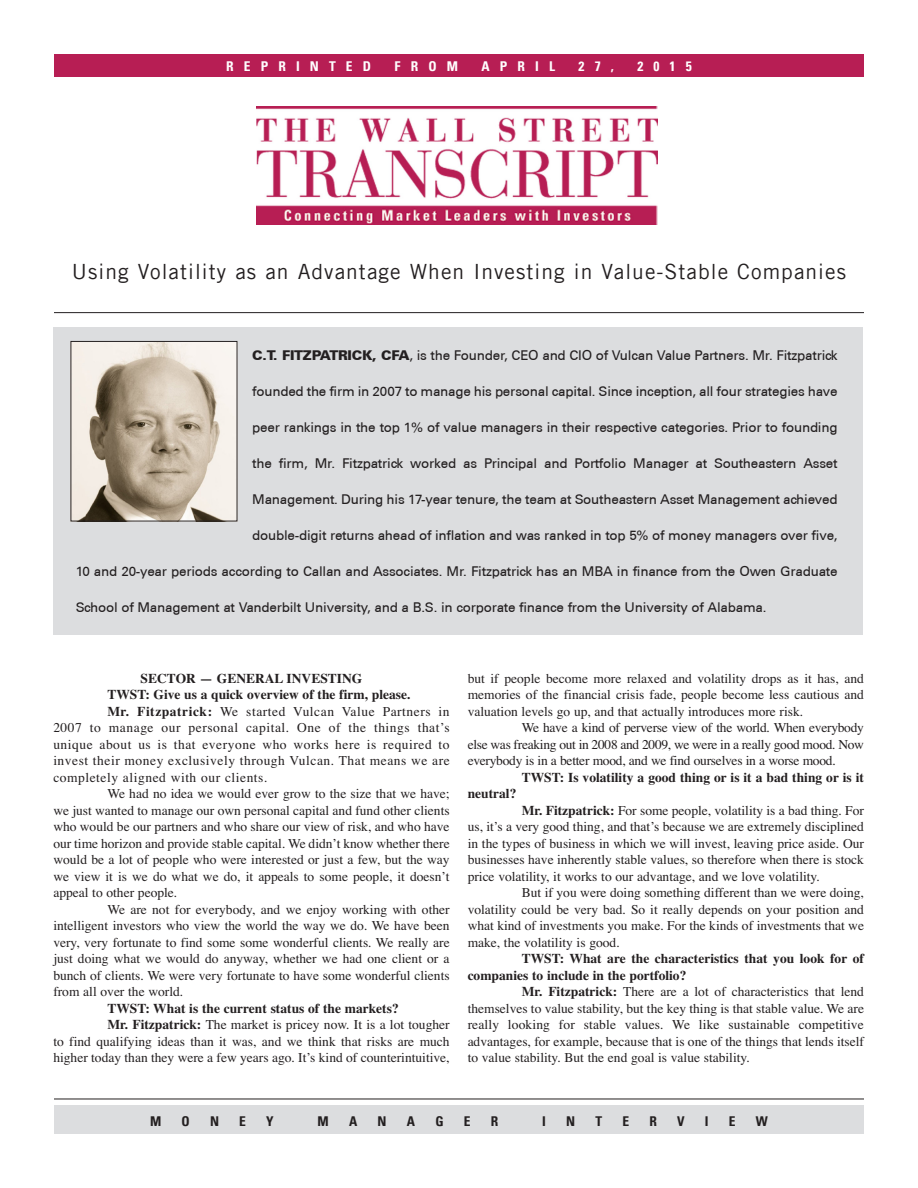
<style>
.page{position:relative;width:918px;height:1188px;background:#fff}
.page>*{position:absolute;margin:0;border:0;box-sizing:border-box;transform-origin:0 0}
.Industry{font:21px "Trade Gothic LT";letter-spacing:.05em;color:#231f20}
.Regular_Pullquote{font:13.5px/16.5px "Times";color:#231f20;text-align:justify}
.Biography_USE_THIS_O{font:500 13.5px "Univers CE";letter-spacing:-.02em;color:#231f20}
.Regular_Pullquote-2{font:700 13.5px/16.5px "Times";color:#231f20}
.t1{font:700 condensed 13.5px "Univers LT";letter-spacing:.75em;color:#fff}
.t2{font:700 condensed 13.5px "Univers LT";color:#231f20}
.s1{font-weight:900}
.s2{font-weight:700}
</style>
<div class="page">
<div style="left:53px;top:327px;width:810px;height:307px;background:#dcdddf"></div>
<hr style="left:54px;top:312px;width:810px;height:1px;background:#231f20">
<div style="left:54px;top:1105px;width:810px;height:29px;background:#dcdddf"></div>
<hr style="left:54px;top:1099px;width:810px;height:1px;background:#231f20">
<div style="left:54px;top:54px;width:810px;height:22px;background:#b71e54"></div>
<img style="left:257px;top:107px;width:401px;height:117px">
<img style="left:73px;top:343px;width:162px;height:176px">
<div style="left:71px;top:341px;width:166px;height:180px;border:1px solid #231f20"></div>
<p class="t1" style="left:226px;top:58px;width:146px">REPRINTED</p>
<p class="t1" style="left:395px;top:58px;width:65px">FROM</p>
<p class="t1" style="left:482px;top:58px;width:75px">APRIL</p>
<p class="t1" style="left:579px;top:58px;width:37px">27,</p>
<p class="t1" style="left:637px;top:58px;width:56px">2015</p>
<p class="Industry" style="left:72px;top:259px;width:776px">Using Volatility as an Advantage When Investing in Value-Stable Companies</p>
<p class="Biography_USE_THIS_O" style="left:252px;top:347px;width:587px"><span class="s1">C.T. FITZPATRICK, CFA</span>, is the Founder, CEO and CIO of Vulcan Value Partners. Mr. Fitzpatrick</p>
<p class="Biography_USE_THIS_O" style="left:252px;top:383px;width:587px">founded the firm in 2007 to manage his personal capital. Since inception, all four strategies have</p>
<p class="Biography_USE_THIS_O" style="left:252px;top:419px;width:587px">peer rankings in the top 1% of value managers in their respective categories. Prior to founding</p>
<p class="Biography_USE_THIS_O" style="left:252px;top:455px;width:587px">the firm, Mr. Fitzpatrick worked as Principal and Portfolio Manager at Southeastern Asset</p>
<p class="Biography_USE_THIS_O" style="left:252px;top:491px;width:587px">Management. During his 17-year tenure, the team at Southeastern Asset Management achieved</p>
<p class="Biography_USE_THIS_O" style="left:252px;top:527px;width:587px">double-digit returns ahead of inflation and was ranked in top 5% of money managers over five,</p>
<p class="Biography_USE_THIS_O" style="left:76px;top:563px;width:763px">10 and 20-year periods according to Callan and Associates. Mr. Fitzpatrick has an MBA in finance from the Owen Graduate</p>
<p class="Biography_USE_THIS_O" style="left:76px;top:599px;width:692px">School of Management at Vanderbilt University, and a B.S. in corporate finance from the University of Alabama.</p>
<p class="Regular_Pullquote-2" style="left:141px;top:670px;width:223px">SECTOR — GENERAL INVESTING</p>
<p class="Regular_Pullquote-2" style="left:107px;top:687px;width:305px">TWST: Give us a quick overview of the firm, please.</p>
<p class="Regular_Pullquote" style="left:53px;top:704px;width:398px;text-indent:54px"><span class="s2">Mr. Fitzpatrick:</span> We started Vulcan Value Partners in 2007 to manage our personal capital. One of the things that’s unique about us is that everyone who works here is required to invest their money exclusively through Vulcan. That means we are completely aligned with our clients.</p>
<p class="Regular_Pullquote" style="left:53px;top:786px;width:398px;text-indent:54px">We had no idea we would ever grow to the size that we have; we just wanted to manage our own personal capital and fund other clients who would be our partners and who share our view of risk, and who have our time horizon and provide stable capital. We didn’t know whether there would be a lot of people who were interested or just a few, but the way we view it is we do what we do, it appeals to some people, it doesn’t appeal to other people.</p>
<p class="Regular_Pullquote" style="left:53px;top:902px;width:398px;text-indent:54px">We are not for everybody, and we enjoy working with other intelligent investors who view the world the way we do. We have been very, very fortunate to find some some wonderful clients. We really are just doing what we would do anyway, whether we had one client or a bunch of clients. We were very fortunate to have some wonderful clients from all over the world.</p>
<p class="Regular_Pullquote-2" style="left:107px;top:1000px;width:293px">TWST: What is the current status of the markets?</p>
<p class="Regular_Pullquote" style="left:53px;top:1017px;width:398px;text-indent:54px"><span class="s2">Mr. Fitzpatrick:</span> The market is pricey now. It is a lot tougher to find qualifying ideas than it was, and we think that risks are much higher today than they were a few years ago. It’s kind of counterintuitive,</p>
<p class="Regular_Pullquote" style="left:468px;top:671px;width:398px">but if people become more relaxed and volatility drops as it has, and memories of the financial crisis fade, people become less cautious and valuation levels go up, and that actually introduces more risk.</p>
<p class="Regular_Pullquote" style="left:468px;top:720px;width:398px;text-indent:54px">We have a kind of perverse view of the world. When everybody else was freaking out in 2008 and 2009, we were in a really good mood. Now everybody is in a better mood, and we find ourselves in a worse mood.</p>
<p class="Regular_Pullquote-2" style="left:522px;top:769px;width:344px">TWST: Is volatility a good thing or is it a bad thing or is it</p>
<p class="Regular_Pullquote-2" style="left:468px;top:786px;width:50px">neutral?</p>
<p class="Regular_Pullquote" style="left:468px;top:803px;width:398px;text-indent:54px"><span class="s2">Mr. Fitzpatrick:</span> For some people, volatility is a bad thing. For us, it’s a very good thing, and that’s because we are extremely disciplined in the types of business in which we will invest, leaving price aside. Our businesses have inherently stable values, so therefore when there is stock price volatility, it works to our advantage, and we love volatility.</p>
<p class="Regular_Pullquote" style="left:468px;top:885px;width:398px;text-indent:54px">But if you were doing something different than we were doing, volatility could be very bad. So it really depends on your position and what kind of investments you make. For the kinds of investments that we make, the volatility is good.</p>
<p class="Regular_Pullquote-2" style="left:468px;top:951px;width:398px;text-indent:54px">TWST: What are the characteristics that you look for of companies to include in the portfolio?</p>
<p class="Regular_Pullquote" style="left:468px;top:984px;width:398px;text-indent:54px"><span class="s2">Mr. Fitzpatrick:</span> There are a lot of characteristics that lend themselves to value stability, but the key thing is that stable value. We are really looking for stable values. We like sustainable competitive advantages, for example, because that is one of the things that lends itself to value stability. But the end goal is value stability.</p>
<p class="t2" style="left:150px;top:1113px;width:13px">M</p>
<p class="t2" style="left:182px;top:1113px;width:10px">O</p>
<p class="t2" style="left:210px;top:1113px;width:11px">N</p>
<p class="t2" style="left:239px;top:1113px;width:8px">E</p>
<p class="t2" style="left:266px;top:1113px;width:9px">Y</p>
<p class="t2" style="left:318px;top:1113px;width:13px">M</p>
<p class="t2" style="left:349px;top:1113px;width:10px">A</p>
<p class="t2" style="left:378px;top:1113px;width:11px">N</p>
<p class="t2" style="left:407px;top:1113px;width:10px">A</p>
<p class="t2" style="left:435px;top:1113px;width:10px">G</p>
<p class="t2" style="left:464px;top:1113px;width:8px">E</p>
<p class="t2" style="left:491px;top:1113px;width:9px">R</p>
<p class="t2" style="left:542px;top:1113px;width:5px">I</p>
<p class="t2" style="left:566px;top:1113px;width:11px">N</p>
<p class="t2" style="left:595px;top:1113px;width:8px">T</p>
<p class="t2" style="left:622px;top:1113px;width:8px">E</p>
<p class="t2" style="left:649px;top:1113px;width:9px">R</p>
<p class="t2" style="left:677px;top:1113px;width:9px">V</p>
<p class="t2" style="left:705px;top:1113px;width:5px">I</p>
<p class="t2" style="left:729px;top:1113px;width:8px">E</p>
<p class="t2" style="left:756px;top:1113px;width:14px">W</p>
</div>
